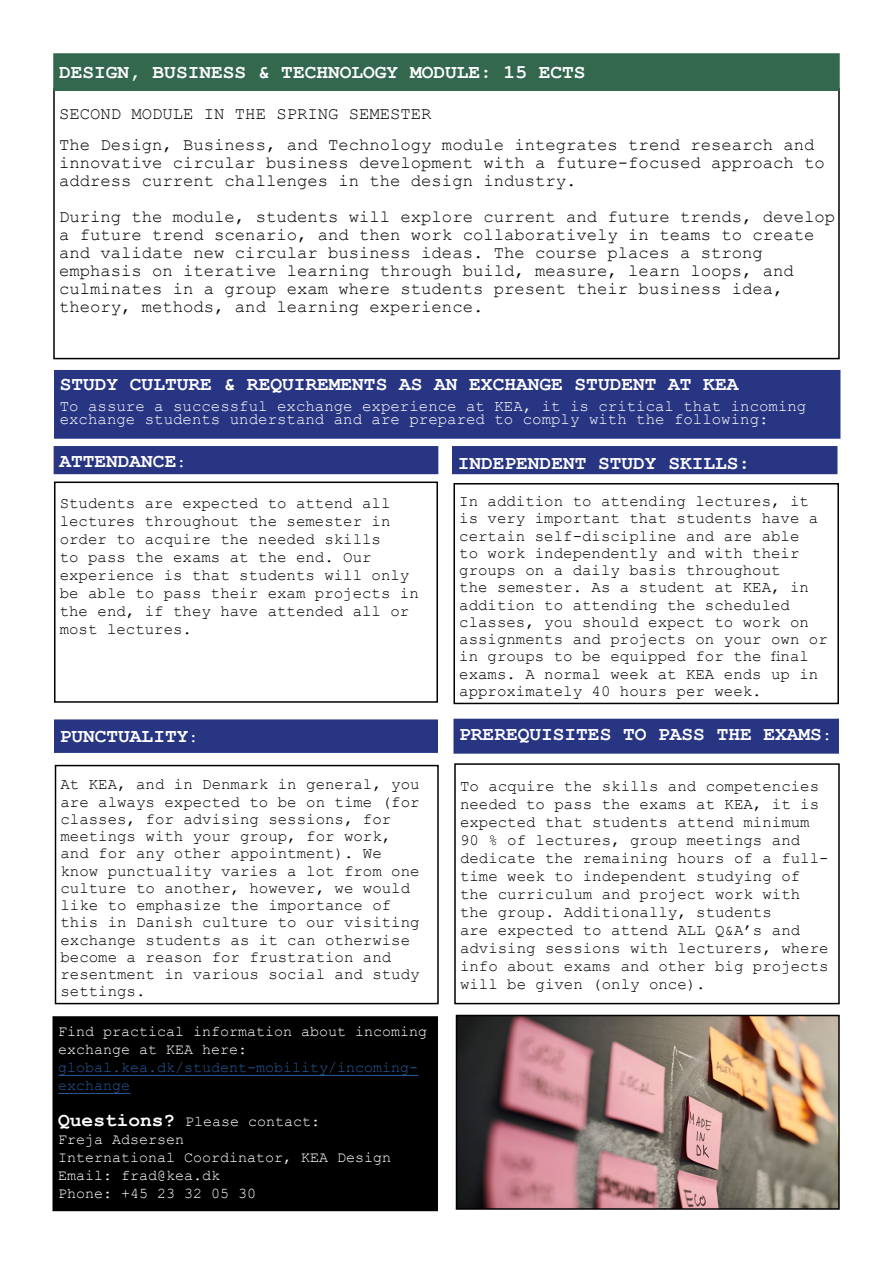
<style>
.page{position:relative;width:893px;height:1263px;background:#fff}
.page>*{position:absolute;margin:0;border:0;box-sizing:border-box;transform-origin:0 0}
.t1{font:700 19.5px "Courier New";color:#fff}
.t2{font:17.25px/18px "Courier New";color:#000}
.t3{font:15.75px/17.2px "Courier New";color:#000}
.t4{font:15.75px/13.5px "Courier New";color:#fff}
.t5{font:15px/18px "Courier New";color:#fff}
.t6{font:15px/18px "Courier New";color:#275b9b}
.t7{font:15px "Courier New";color:#fff}
.s1{font-weight:400;font-size:16.5px}
.s2{font-weight:700;font-size:19.5px}
</style>
<div class="page">
<div style="left:53px;top:1017px;width:384px;height:193px;background:#000"></div>
<hr style="left:58px;top:1075px;width:360px;height:1px;background:#275b9b">
<hr style="left:58px;top:1093px;width:72px;height:1px;background:#275b9b">
<div style="left:52px;top:1016px;width:386px;height:195px;border:2px solid #000"></div>
<div style="left:55px;top:371px;width:785px;height:67px;background:#283583"></div>
<div style="left:54px;top:370px;width:786px;height:69px;border:2px solid #283583"></div>
<img style="left:459px;top:1018px;width:378px;height:189px">
<div style="left:456px;top:1015px;width:384px;height:195px;border:2px solid #000"></div>
<div style="left:454px;top:763px;width:386px;height:241px;border:2px solid #000"></div>
<div style="left:55px;top:765px;width:384px;height:239px;border:2px solid #000"></div>
<div style="left:453px;top:483px;width:386px;height:221px;border:2px solid #000"></div>
<div style="left:54px;top:481px;width:384px;height:222px;border:2px solid #000"></div>
<div style="left:54px;top:54px;width:785px;height:36px;background:#33674e"></div>
<div style="left:53px;top:53px;width:787px;height:38px;border:2px solid #33674e"></div>
<div style="left:54px;top:447px;width:384px;height:26px;background:#283583"></div>
<div style="left:54px;top:446px;width:384px;height:28px;border:2px solid #283583"></div>
<div style="left:453px;top:447px;width:384px;height:26px;background:#283583"></div>
<div style="left:452px;top:446px;width:385px;height:28px;border:2px solid #283583"></div>
<div style="left:55px;top:720px;width:382px;height:32px;background:#283583"></div>
<div style="left:54px;top:719px;width:384px;height:34px;border:2px solid #283583"></div>
<div style="left:454px;top:719px;width:384px;height:34px;background:#283583"></div>
<div style="left:453px;top:719px;width:386px;height:35px;border:2px solid #283583"></div>
<p class="t1" style="left:59px;top:59px;width:528px">DESIGN, BUSINESS &amp; TECHNOLOGY MODULE: 15 ECTS</p>
<p class="t2" style="left:59px;top:97px;width:757px;line-height:31.5px">SECOND MODULE IN THE SPRING SEMESTER<br>The Design, Business, and Technology module integrates trend research and</p>
<p class="t2" style="left:59px;top:153px;width:767px">innovative circular business development with a future-focused approach to address current challenges in the design industry.</p>
<p class="t2" style="left:59px;top:207px;width:778px">During the module, students will explore current and future trends, develop a future trend scenario, and then work collaboratively in teams to create and validate new circular business ideas. The course places a strong emphasis on iterative learning through build, measure, learn loops, and culminates in a group exam where students present their business idea, theory, methods, and learning experience.</p>
<p class="t1" style="left:60px;top:372px;width:680px">STUDY CULTURE &amp; REQUIREMENTS AS AN EXCHANGE STUDENT AT KEA</p>
<p class="t4" style="left:60px;top:399px;width:748px">To assure a successful exchange experience at KEA, it is critical that incoming exchange students understand and are prepared to comply with the following:</p>
<p class="t1" style="left:59px;top:449px;width:128px">ATTENDANCE<span class="s1">:</span></p>
<p class="t1" style="left:458px;top:451px;width:294px">INDEPENDENT STUDY SKILLS:</p>
<p class="t3" style="left:60px;top:494px;width:361px;line-height:18px">Students are expected to attend all lectures throughout the semester in order to acquire the needed skills<br>to pass the exams at the end. Our experience is that students will only be able to pass their exam projects in the end, if they have attended all or most lectures.</p>
<p class="t3" style="left:459px;top:492px;width:370px">In addition to attending lectures, it is very important that students have a certain self-discipline and are able<br>to work independently and with their groups on a daily basis throughout<br>the semester. As a student at KEA, in addition to attending the scheduled classes, you should expect to work on assignments and projects on your own or in groups to be equipped for the final exams. A normal week at KEA ends up in approximately 40 hours per week.</p>
<p class="t1" style="left:60px;top:724px;width:140px">PUNCTUALITY<span class="s1">:</span></p>
<p class="t1" style="left:459px;top:722px;width:374px">PREREQUISITES TO PASS THE EXAMS<span class="s1">:</span></p>
<p class="t3" style="left:61px;top:775px;width:361px">At KEA, and in Denmark in general, you are always expected to be on time (for classes, for advising sessions, for meetings with your group, for work, and for any other appointment). We know punctuality varies a lot from one culture to another, however, we would like to emphasize the importance of this in Danish culture to our visiting exchange students as it can otherwise become a reason for frustration and resentment in various social and study settings.</p>
<p class="t5" style="left:58px;top:1022px;width:371px">Find practical information about incoming exchange at KEA here:</p>
<p class="t6" style="left:58px;top:1058px;width:362px">global.kea.dk/student-mobility/incoming&shy;exchange</p>
<p class="t5" style="left:58px;top:1112px;width:335px"><span class="s2">Questions?</span> Please contact:<br>Freja Adsersen<br>International Coordinator, KEA Design<br>Email: frad@kea.dk</p>
<p class="t7" style="left:58px;top:1184px;width:199px">Phone: +45 23 32 05 30</p>
<p class="t3" style="left:460px;top:776px;width:370px;line-height:18px">To acquire the skills and competencies needed to pass the exams at KEA, it is expected that students attend minimum 90 % of lectures, group meetings and dedicate the remaining hours of a full&shy;time week to independent studying of the curriculum and project work with the group. Additionally, students<br>are expected to attend ALL Q&amp;A’s and advising sessions with lecturers, where info about exams and other big projects will be given (only once).</p>
</div>
